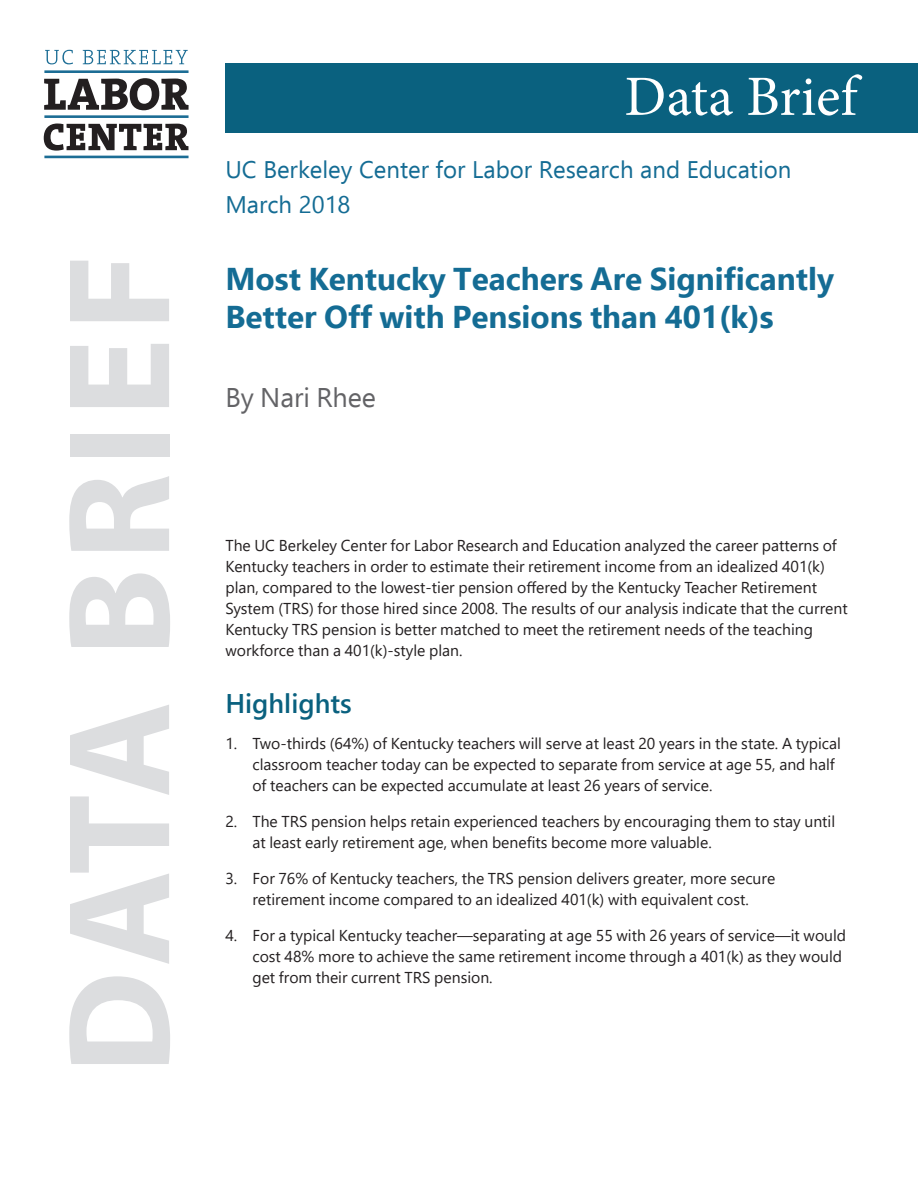
<style>
.page{position:relative;width:918px;height:1188px;background:#fff}
.page>*{position:absolute;margin:0;border:0;box-sizing:border-box;transform-origin:0 0}
.t1{font:700 147px "Myriad Pro";letter-spacing:.05em;color:#dcdddf}
.t2{font:57px "Minion Pro";color:#fff}
.t3{font:700 31.5px/37.8px "Ebrima";color:#146c94}
.t4{font:27px "Ebrima";color:#636366}
.header1{font:600 27px "Segoe UI";color:#0a617f}
.t5{font:24px "Ebrima";color:#146c94}
.t6{font:15.75px/21px "Segoe UI";color:#231f20}
</style>
<div class="page">
<div style="left:225px;top:64px;width:693px;height:69px;background:#0a617f"></div>
<hr style="left:44px;top:70px;width:145px;height:3px;background:#1c6d95">
<hr style="left:44px;top:156px;width:145px;height:2px;background:#1c6d95">
<hr style="left:44px;top:115px;width:145px;height:3px;background:#1c6d95">
<svg style="left:44px;top:78px;width:145px;height:32px"></svg>
<svg style="left:44px;top:124px;width:144px;height:27px"></svg>
<svg style="left:45px;top:50px;width:28px;height:14px"></svg>
<svg style="left:83px;top:50px;width:105px;height:14px"></svg>
<p class="t1" style="left:24px;top:1074px;width:822px;rotate:-90deg">DATA BRIEF</p>
<p class="t2" style="left:624px;top:59px;width:234px">Data Brief</p>
<p class="t5" style="left:225px;top:152px;width:568px">UC Berkeley Center for Labor Research and Education</p>
<p class="t5" style="left:225px;top:188px;width:127px">March 2018</p>
<p class="t3" style="left:225px;top:259px;width:610px">Most Kentucky Teachers Are Significantly<br>Better Off with Pensions than 401(k)s</p>
<p class="t4" style="left:225px;top:379px;width:152px">By Nari Rhee</p>
<p class="t6" style="left:225px;top:534px;width:624px">The UC Berkeley Center for Labor Research and Education analyzed the career patterns of Kentucky teachers in order to estimate their retirement income from an idealized 401(k) plan, compared to the lowest-tier pension offered by the Kentucky Teacher Retirement System (TRS) for those hired since 2008. The results of our analysis indicate that the current Kentucky TRS pension is better matched to meet the retirement needs of the teaching workforce than a 401(k)-style plan.</p>
<p class="header1" style="left:225px;top:678px;width:128px">Highlights</p>
<p class="t6" style="left:252px;top:732px;width:590px;text-indent:-27px">1. Two-thirds (64%) of Kentucky teachers will serve at least 20 years in the state. A typical classroom teacher today can be expected to separate from service at age 55, and half of teachers can be expected accumulate at least 26 years of service.</p>
<p class="t6" style="left:252px;top:810px;width:584px;text-indent:-27px">2. The TRS pension helps retain experienced teachers by encouraging them to stay until at least early retirement age, when benefits become more valuable.</p>
<p class="t6" style="left:225px;top:867px;width:551px;text-align:center">3. For 76% of Kentucky teachers, the TRS pension delivers greater, more secure retirement income compared to an idealized 401(k) with equivalent cost.</p>
<p class="t6" style="left:252px;top:924px;width:595px;text-indent:-27px">4. For a typical Kentucky teacher—separating at age 55 with 26 years of service—it would cost 48% more to achieve the same retirement income through a 401(k) as they would get from their current TRS pension.</p>
</div>
